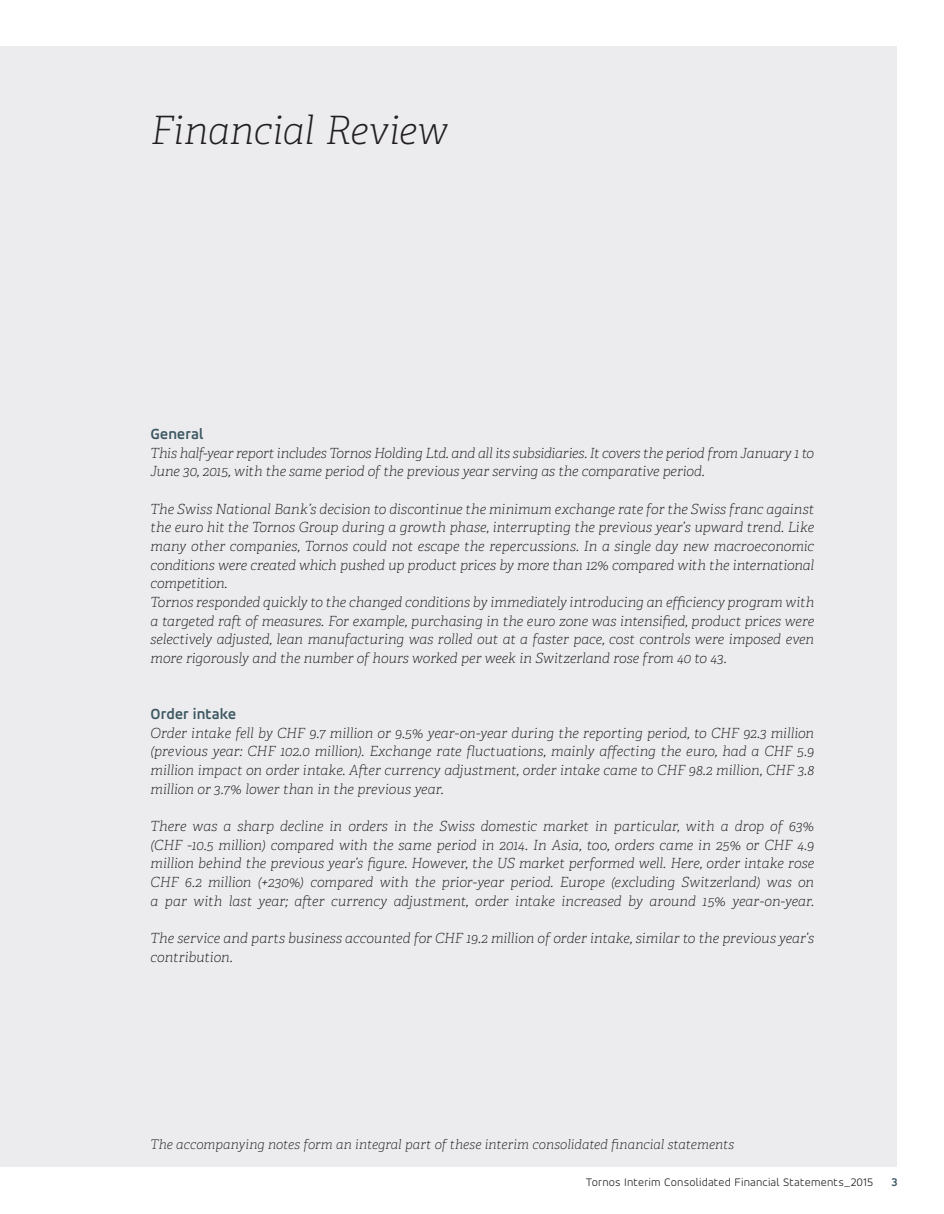
<style>
.page{position:relative;width:944px;height:1214px;background:#fff}
.page>*{position:absolute;margin:0;border:0;box-sizing:border-box;transform-origin:0 0}
.t1{font:italic 100 39px "Adelle";letter-spacing:-.005em;color:#231f20}
.t2{font:700 15.75px "Accord Alternate";letter-spacing:.005em;color:#3d5863}
.t3{font:italic 100 13.95px/18.6px "Adelle";letter-spacing:-.005em;color:#231f20}
.t4{font:italic 100 13.2px "Adelle";color:#231f20}
.t5{font:300 12px "Accord Alternate";letter-spacing:.015em;color:#231f20}
.t6{font:700 12px "Accord Alternate";color:#3d5863}
</style>
<div class="page">
<div style="left:0;top:47px;width:13px;height:1120px;background:#ececee"></div>
<div style="left:13px;top:47px;width:884px;height:1120px;background:#ececee"></div>
<h1 class="t1" style="left:151px;top:107px;width:299px">Financial Review</h1>
<p class="t2" style="left:151px;top:424px;width:54px">General</p>
<p class="t3" style="left:151px;top:443px;width:665px">This half-year report includes Tornos Holding Ltd. and all its subsidiaries. It covers the period from January 1 to<br>June 30, 2015, with the same period of the previous year serving as the comparative period.</p>
<p class="t3" style="left:151px;top:499px;width:665px">The Swiss National Bank’s decision to discontinue the minimum exchange rate for the Swiss franc against the euro hit the Tornos Group during a growth phase, interrupting the previous year’s upward trend. Like many other companies, Tornos could not escape the repercussions. In a single day new macroeconomic conditions were created which pushed up product prices by more than 12% compared with the international competition.<br>Tornos responded quickly to the changed conditions by immediately introducing an efficiency program with a targeted raft of measures. For example, purchasing in the euro zone was intensified, product prices were selectively adjusted, lean manufacturing was rolled out at a faster pace, cost controls were imposed even more rigorously and the number of hours worked per week in Switzerland rose from 40 to 43.</p>
<p class="t2" style="left:151px;top:704px;width:87px">Order intake</p>
<p class="t3" style="left:151px;top:723px;width:665px;text-align:justify">Order intake fell by CHF 9.7 million or 9.5% year-on-year during the reporting period, to CHF 92.3 million (previous year: CHF 102.0 million). Exchange rate fluctuations, mainly affecting the euro, had a CHF 5.9 million impact on order intake. After currency adjustment, order intake came to CHF 98.2 million, CHF 3.8 million or 3.7% lower than in the previous year.</p>
<p class="t3" style="left:151px;top:817px;width:665px;text-align:justify">There was a sharp decline in orders in the Swiss domestic market in particular, with a drop of 63% (CHF -10.5 million) compared with the same period in 2014. In Asia, too, orders came in 25% or CHF 4.9 million behind the previous year’s figure. However, the US market performed well. Here, order intake rose CHF 6.2 million (+230%) compared with the prior-year period. Europe (excluding Switzerland) was on a par with last year; after currency adjustment, order intake increased by around 15% year-on-year.</p>
<p class="t3" style="left:151px;top:929px;width:665px">The service and parts business accounted for CHF 19.2 million of order intake, similar to the previous year’s contribution.</p>
<p class="t4" style="left:151px;top:1135px;width:585px">The accompanying notes form an integral part of these interim consolidated financial statements</p>
<p class="t5" style="left:586px;top:1174px;width:288px">Tornos Interim Consolidated Financial Statements_2015</p>
<p class="t6" style="left:891px;top:1174px;width:8px">3</p>
</div>
